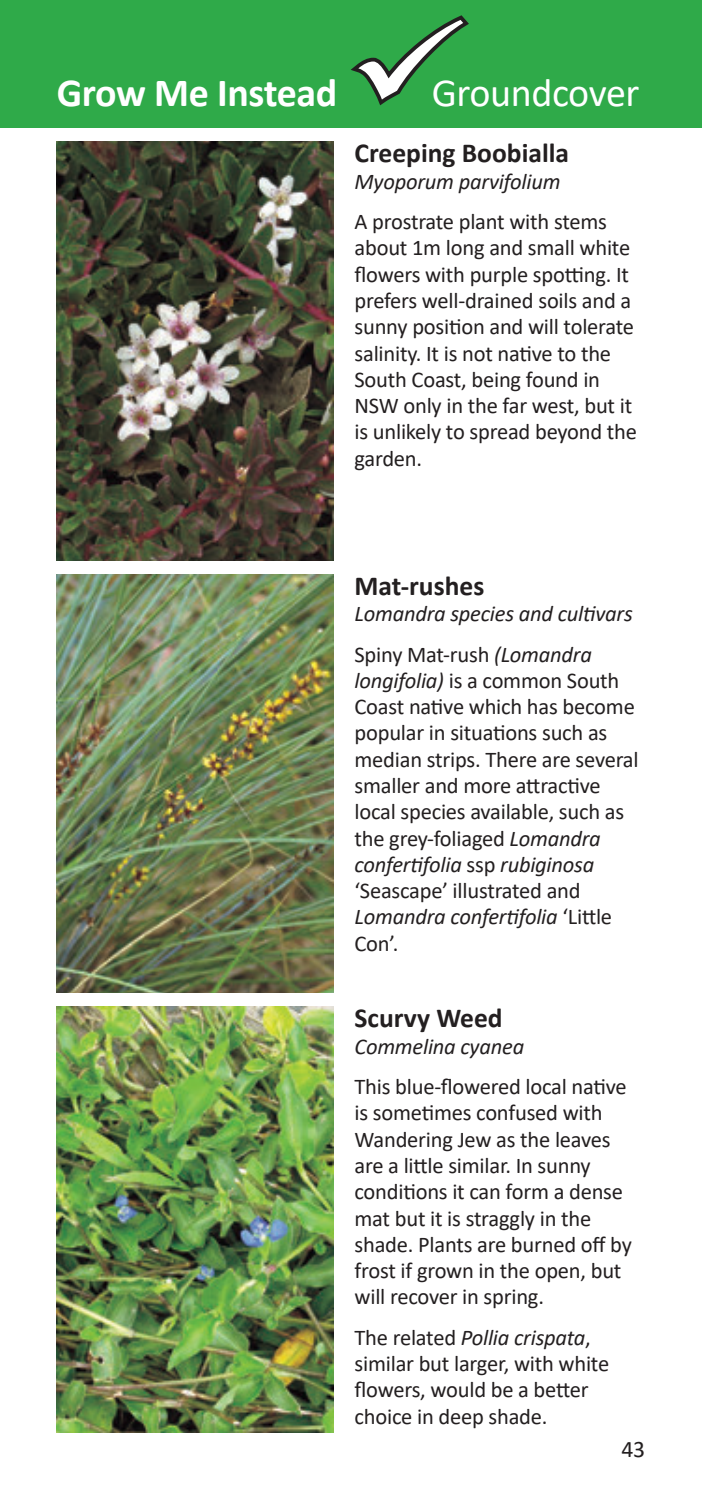
<style>
.page{position:relative;width:702px;height:1489px;background:#fff}
.page>*{position:absolute;margin:0;border:0;box-sizing:border-box;transform-origin:0 0}
.t1{font:700 40px "Calibri";letter-spacing:-.01em;color:#fff}
.t2{font:40px "Calibri";letter-spacing:-.01em;color:#fff}
.t3{font:700 27.5px "Calibri";color:#231f20}
.t4{font:23.75px "Calibri";color:#231f20}
.t5{font:22.5px/26.2px "Calibri";letter-spacing:-.01em;color:#231f20}
.t6{font:italic 22.5px/40.5px "Calibri";letter-spacing:-.01em;color:#231f20}
.s1{font-style:normal}
.s2{font-style:italic}
</style>
<div class="page">
<img style="left:57px;top:142px;width:276px;height:418px">
<img style="left:57px;top:574px;width:276px;height:418px">
<img style="left:57px;top:1006px;width:276px;height:425px">
<div style="left:0;top:0;width:702px;height:128px;background:#2faa49"></div>
<h1 class="t1" style="left:57px;top:64px;width:282px">Grow Me Instead</h1>
<h1 class="t2" style="left:431px;top:65px;width:209px">Groundcover</h1>
<p class="t3" style="left:354px;top:134px;width:216px">Creeping Boobialla</p>
<p class="t6" style="left:354px;top:160px;width:207px">Myoporum parvifolium</p>
<p class="t5" style="left:354px;top:208px;width:284px">A prostrate plant with stems about 1m long and small white flowers with purple spotting. It prefers well-drained soils and a sunny position and will tolerate salinity. It is not native to the<br>South Coast, being found in<br>NSW only in the far west, but it is unlikely to spread beyond the garden.</p>
<p class="t3" style="left:354px;top:566px;width:131px">Mat-rushes</p>
<p class="t6" style="left:354px;top:592px;width:280px">Lomandra species and cultivars<br><span class="s1">Spiny Mat-rush</span> (Lomandra</p>
<p class="t5" style="left:354px;top:666px;width:285px"><span class="s2">longifolia)</span> is a common South<br>Coast native which has become popular in situations such as median strips. There are several smaller and more attractive local species available, such as the grey-foliaged <span class="s2">Lomandra confertifolia</span> ssp <span class="s2">rubiginosa </span>‘Seascape’ illustrated and<br><span class="s2">Lomandra confertifolia</span> ‘Little<br>Con’.</p>
<p class="t3" style="left:354px;top:998px;width:150px">Scurvy Weed</p>
<p class="t6" style="left:354px;top:1024px;width:171px">Commelina cyanea</p>
<p class="t5" style="left:354px;top:1072px;width:279px">This blue-flowered local native is sometimes confused with<br>Wandering Jew as the leaves are a little similar. In sunny conditions it can form a dense mat but it is straggly in the shade. Plants are burned off by frost if grown in the open, but will recover in spring.</p>
<p class="t5" style="left:354px;top:1323px;width:256px">The related <span class="s2">Pollia crispata</span>, similar but larger, with white flowers, would be a better choice in deep shade.</p>
<p class="t4" style="left:621px;top:1432px;width:25px">43</p>
</div>
